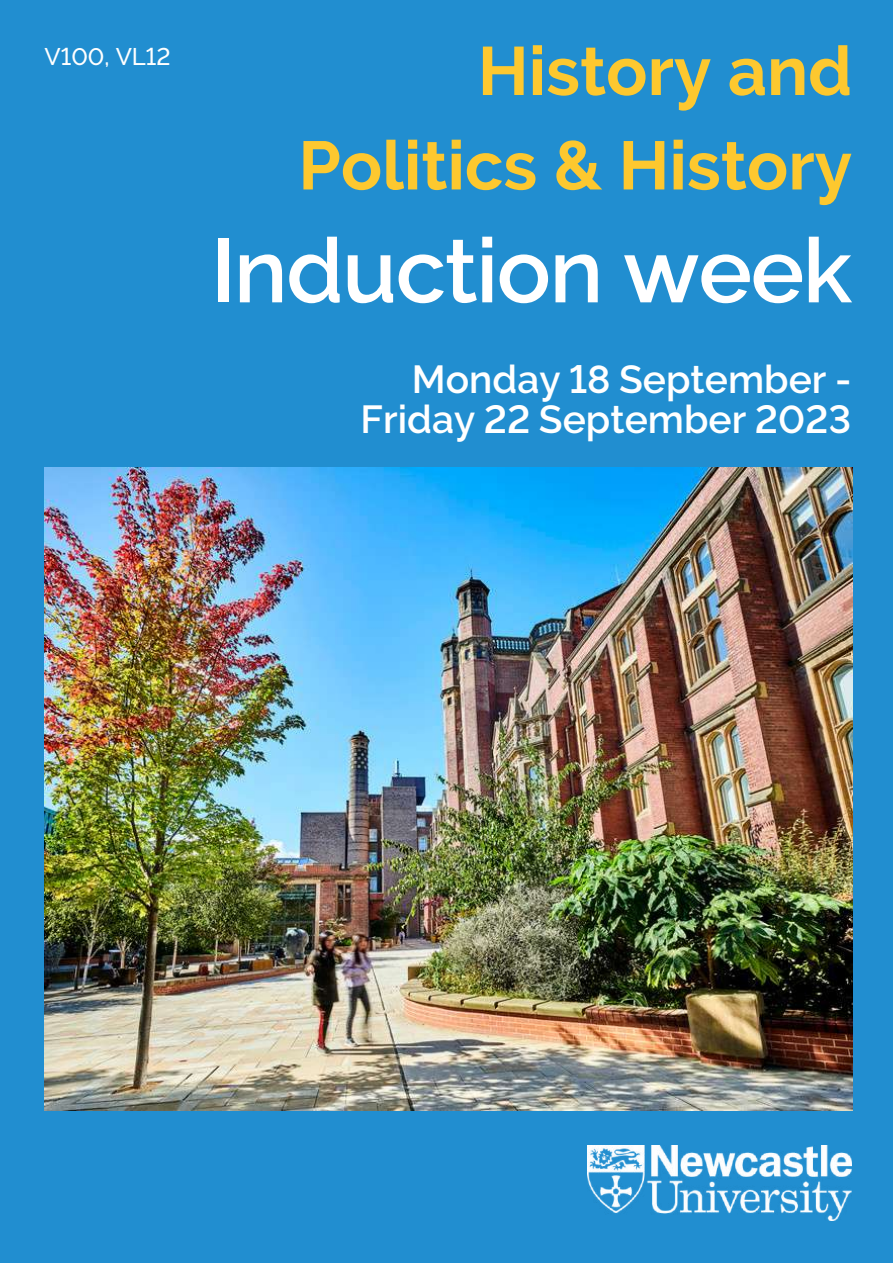
<style>
.page{position:relative;width:893px;height:1264px;background:#fff}
.page>*{position:absolute;margin:0;border:0;box-sizing:border-box;transform-origin:0 0}
.t1{font:600 90px "Derailed";letter-spacing:-.015em;color:#fff}
.t2{font:700 68.25px/94.3px "Derailed";color:#fdc82f;text-align:right}
.t3{font:600 39px/40.5px "Derailed";color:#fff;text-align:right}
.t4{font:500 24px "Derailed";color:#fff}
</style>
<div class="page">
<div style="left:0;top:0;width:892px;height:1262px;background:#218ed0"></div>
<img style="left:45px;top:467px;width:807px;height:643px">
<img style="left:587px;top:1145px;width:264px;height:75px">
<p class="t4" style="left:45px;top:43px;width:128px">V100, VL12</p>
<h2 class="t2" style="left:298px;top:25px;width:555px">History and<br>Politics &amp; History</h2>
<h1 class="t1" style="left:211px;top:219px;width:643px">Induction week</h1>
<p class="t3" style="left:360px;top:359px;width:492px">Monday 18 September -<br>Friday 22 September 2023</p>
</div>
